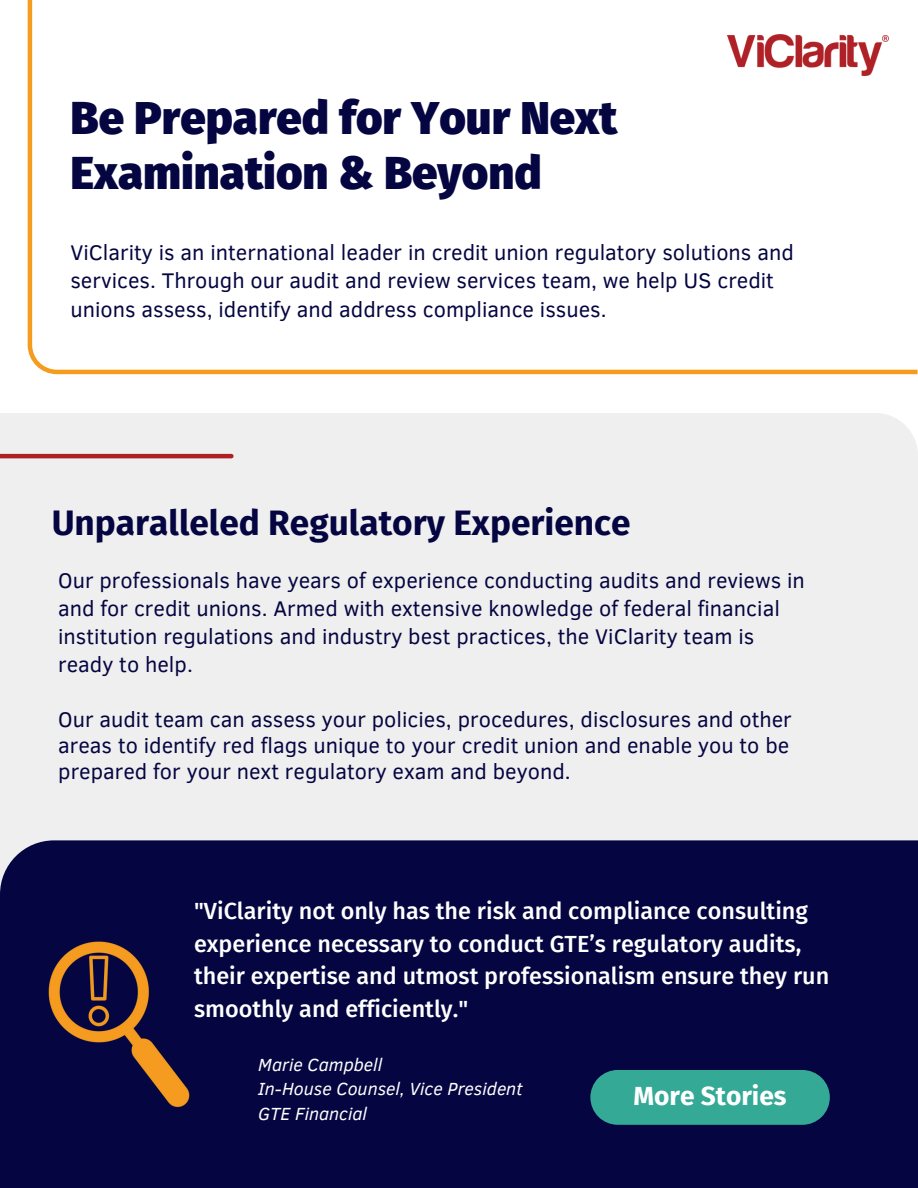
<style>
.page{position:relative;width:918px;height:1188px;background:#fff}
.page>*{position:absolute;margin:0;border:0;box-sizing:border-box;transform-origin:0 0}
.t1{font:900 45.45px/55.2px "Fira Sans";color:#050641}
.t2{font:700 35.25px "Fira Sans";color:#050641}
.t3{font:700 26.25px "Fira Sans";color:#fff}
.t4{font:500 23.4px/32.7px "Fira Sans";color:#fff}
.t5{font:21.75px/28.2px "Clear Sans";color:#050641}
.t6{font:italic 18px "Clear Sans";color:#fff}
</style>
<div class="page">
<div style="left:0;top:413px;width:918px;height:427px;background:#efefef"></div>
<div style="left:0;top:840px;width:918px;height:348px;background:#050641"></div>
<svg style="left:27px;top:0;width:891px;height:375px"></svg>
<img style="left:728px;top:34px;width:161px;height:42px">
<img style="left:30px;top:937px;width:172px;height:172px">
<svg style="left:590px;top:1070px;width:240px;height:55px;background:#309f91"></svg>
<hr style="left:0;top:454px;width:231px;height:4px;background:#af2024">
<p class="t1" style="left:70px;top:91px;width:549px">Be Prepared for Your Next<br>Examination &amp; Beyond</p>
<p class="t5" style="left:70px;top:237px;width:725px">ViClarity is an international leader in credit union regulatory solutions and services. Through our audit and review services team, we help US credit unions assess, identify and address compliance issues.</p>
<p class="t2" style="left:52px;top:502px;width:580px">Unparalleled Regulatory Experience</p>
<p class="t5" style="left:58px;top:565px;width:748px">Our professionals have years of experience conducting audits and reviews in and for credit unions. Armed with extensive knowledge of federal financial institution regulations and industry best practices, the ViClarity team is ready to help.</p>
<p class="t5" style="left:58px;top:705px;width:735px;line-height:25.8px;text-align:justify">Our audit team can assess your policies, procedures, disclosures and other areas to identify red flags unique to your credit union and enable you to be prepared for your next regulatory exam and beyond.</p>
<p class="t4" style="left:194px;top:895px;width:637px">"ViClarity not only has the risk and compliance consulting experience necessary to conduct GTE’s regulatory audits, their expertise and utmost professionalism ensure they run smoothly and efficiently."</p>
<p class="t6" style="left:258px;top:1051px;width:126px">Marie Campbell</p>
<p class="t6" style="left:258px;top:1076px;width:266px">In-House Counsel, Vice President</p>
<p class="t6" style="left:258px;top:1101px;width:110px">GTE Financial</p>
<p class="t3" style="left:634px;top:1081px;width:155px">More Stories</p>
</div>
